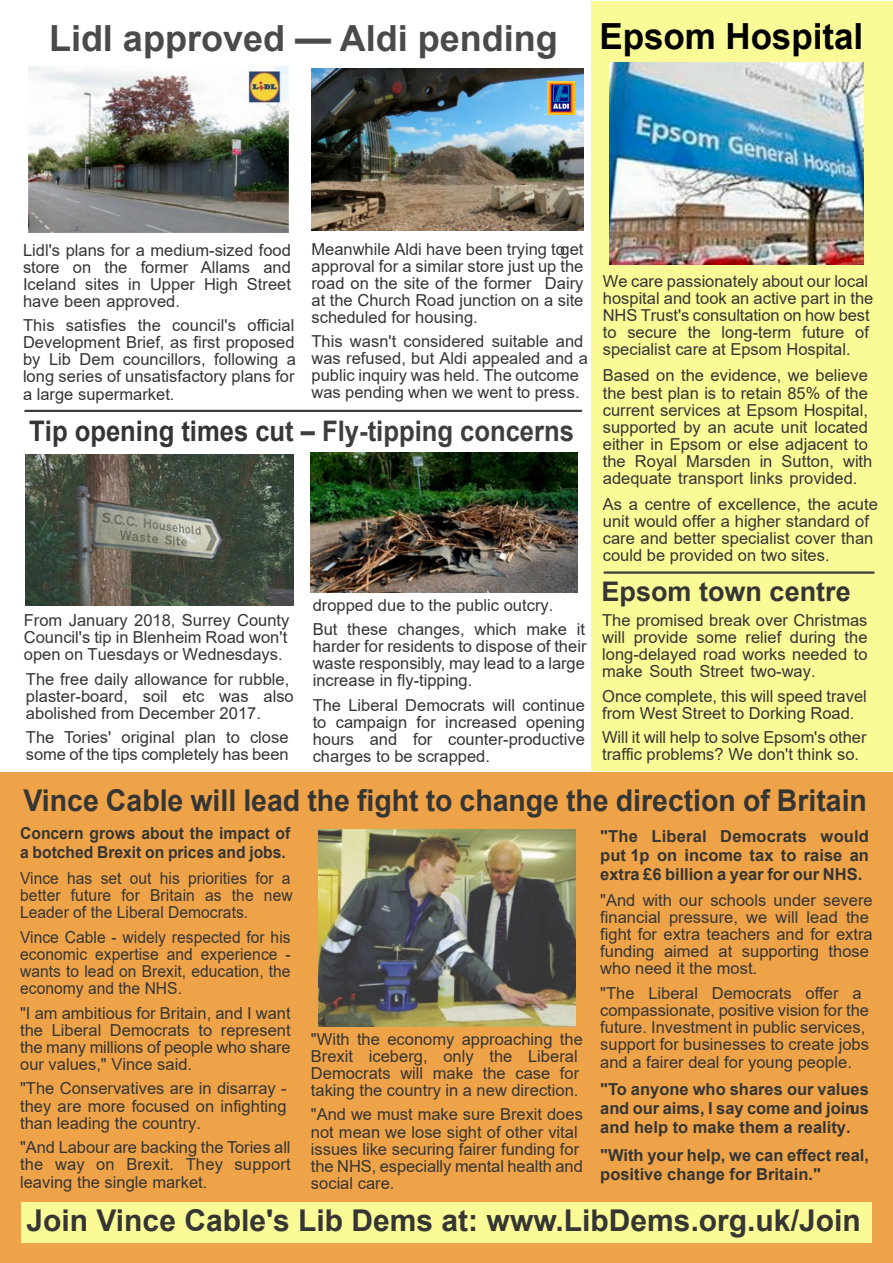
<style>
.page{position:relative;width:893px;height:1263px;background:#fff}
.page>*{position:absolute;margin:0;border:0;box-sizing:border-box;transform-origin:0 0}
.t1{font:700 36px "Arial";color:#4b4a4b}
.t2{font:700 36px "Arial";color:#000}
.t3{font:700 30px "Arial";color:#353534;scale:.95 1}
.t4{font:700 30px "Arial";color:#353534}
.t5{font:700 28.35px "Arial";color:#3f3e3e;scale:.91 1}
.t6{font:700 27px "Arial Special G1";color:#353534}
.t7{font:16.5px/17.1px "Arial";color:#353534}
.t8{font:700 16.5px/18.9px "Arial";color:#353534;text-align:justify}
.t9{font:16.5px/17.1px "Arial";color:#353534;scale:.95 1}
.t10{font:700 16.5px/18.9px "Arial";color:#353534;scale:.95 1}
.s1{color:#353534}
</style>
<div class="page">
<img style="left:25px;top:454px;width:269px;height:151px">
<img style="left:310px;top:452px;width:267px;height:141px">
<img style="left:28px;top:67px;width:260px;height:166px">
<img style="left:312px;top:68px;width:271px;height:163px">
<img style="left:547px;top:82px;width:27px;height:33px">
<hr style="left:25px;top:410px;width:556px;height:2px;background:#3f3e3e">
<div style="left:0;top:772px;width:893px;height:491px;background:#efa349"></div>
<img style="left:318px;top:830px;width:258px;height:196px">
<div style="left:21px;top:1202px;width:850px;height:40px;background:#fafa96"></div>
<div style="left:591px;top:2px;width:302px;height:769px;background:#fafa96"></div>
<hr style="left:604px;top:571px;width:270px;height:3px;background:#3f3e3e">
<img style="left:610px;top:62px;width:254px;height:202px">
<h1 class="t1" style="left:49px;top:25px;width:510px">Lidl approved — Aldi pending</h1>
<h1 class="t2" style="left:599px;top:23px;width:265px">Epsom Hospital</h1>
<p class="t7" style="left:23px;top:243px;width:270px;text-align:justify">Lidl's plans for a medium-sized food store on the former Allams and Iceland sites in Upper High Street have been approved.</p>
<p class="t7" style="left:23px;top:318px;width:275px;text-align:justify">This satisfies the council's official Development Brief, as first proposed by Lib Dem councillors, following a long series of unsatisfactory plans for a large supermarket.</p>
<p class="t7" style="left:311px;top:242px;width:274px;text-align:justify">Meanwhile Aldi have been trying toget approval for a similar store just up the road on the site of the former Dairy at the Church Road junction on a site scheduled for housing.</p>
<p class="t7" style="left:311px;top:334px;width:278px">This wasn't considered suitable and was refused, but Aldi appealed and a public inquiry was held. The outcome was pending when we went to press.</p>
<h3 class="t5" style="left:29px;top:420px;width:600px"><span class="s1">Tip opening times cu</span>t – Fly-tipping concerns</h3>
<p class="t7" style="left:24px;top:613px;width:267px">From January 2018, Surrey County<br>Council's tip in Blenheim Road won't open on Tuesdays or Wednesdays.</p>
<p class="t7" style="left:26px;top:672px;width:269px">The free daily allowance for rubble, plaster-board, soil etc was also abolished from December 2017.</p>
<p class="t7" style="left:26px;top:730px;width:264px">The Tories' original plan to close some of the tips completely has been</p>
<p class="t7" style="left:313px;top:594px;width:274px;line-height:24.6px">dropped due to the public outcry.<br>But these changes, which make it</p>
<p class="t7" style="left:313px;top:639px;width:275px;text-align:justify">harder for residents to dispose of their waste responsibly, may lead to a large increase in fly-tipping.</p>
<p class="t7" style="left:313px;top:698px;width:274px;text-align:justify">The Liberal Democrats will continue to campaign for increased opening hours and for counter-productive charges to be scrapped.</p>
<p class="t7" style="left:603px;top:274px;width:272px">We care passionately about our local hospital and took an active part in the NHS Trust's consultation on how best to secure the long-term future of specialist care at Epsom Hospital.</p>
<p class="t7" style="left:603px;top:369px;width:271px">Based on the evidence, we believe the best plan is to retain 85% of the current services at Epsom Hospital, supported by an acute unit located either in Epsom or else adjacent to the Royal Marsden in Sutton, with adequate transport links provided.</p>
<p class="t7" style="left:603px;top:497px;width:277px">As a centre of excellence, the acute unit would offer a higher standard of care and better specialist cover than could be provided on two sites.</p>
<h3 class="t6" style="left:602px;top:582px;width:251px">Epsom town centre</h3>
<p class="t7" style="left:602px;top:613px;width:267px;text-align:justify">The promised break over Christmas will provide some relief during the long-delayed road works needed to make South Street two-way.</p>
<p class="t7" style="left:602px;top:689px;width:266px">Once complete, this will speed travel from West Street to Dorking Road.</p>
<p class="t7" style="left:602px;top:730px;width:266px">Will it will help to solve Epsom's other traffic problems? We don't think so.</p>
<h2 class="t3" style="left:24px;top:789px;width:889px">Vince Cable will lead the fight to change the direction of Britain</h2>
<p class="t10" style="left:20px;top:825px;width:286px">Concern grows about the impact of a botched Brexit on prices and jobs.</p>
<p class="t9" style="left:20px;top:871px;width:289px">Vince has set out his priorities for a better future for Britain as the new<br>Leader of the Liberal Democrats.</p>
<p class="t9" style="left:20px;top:930px;width:286px;text-align:justify">Vince Cable - widely respected for his economic expertise and experience - wants to lead on Brexit, education, the economy and the NHS.</p>
<p class="t7" style="left:20px;top:1006px;width:272px;text-align:justify">"I am ambitious for Britain, and I want the Liberal Democrats to represent the many millions of people who share our values," Vince said.</p>
<p class="t7" style="left:20px;top:1082px;width:268px;text-align:justify">"The Conservatives are in disarray - they are more focused on infighting than leading the country.</p>
<p class="t7" style="left:20px;top:1140px;width:272px;text-align:justify">"And Labour are backing the Tories all the way on Brexit. They support leaving the single market.</p>
<p class="t7" style="left:311px;top:1032px;width:274px">"With the economy approaching the Brexit iceberg, only the Liberal Democrats will make the case for taking the country in a new direction.</p>
<p class="t7" style="left:311px;top:1107px;width:273px">"And we must make sure Brexit does not mean we lose sight of other vital issues like securing fairer funding for the NHS, especially mental health and social care.</p>
<p class="t8" style="left:600px;top:828px;width:270px">"The Liberal Democrats would put 1p on income tax to raise an extra £6 billion a year for our NHS.</p>
<p class="t7" style="left:600px;top:893px;width:274px">"And with our schools under severe financial pressure, we will lead the fight for extra teachers and for extra funding aimed at supporting those who need it the most.</p>
<p class="t7" style="left:600px;top:986px;width:270px">"The Liberal Democrats offer a compassionate, positive vision for the future. Investment in public services, support for businesses to create jobs and a fairer deal for young people.</p>
<p class="t8" style="left:600px;top:1082px;width:270px">"To anyone who shares our values and our aims, I say come and joinus and help to make them a reality.</p>
<p class="t8" style="left:600px;top:1147px;width:270px">"With your help, we can effect real, positive change for Britain."</p>
<h2 class="t4" style="left:27px;top:1209px;width:836px">Join Vince Cable's Lib Dems at: www.LibDems.org.uk/Join</h2>
</div>
